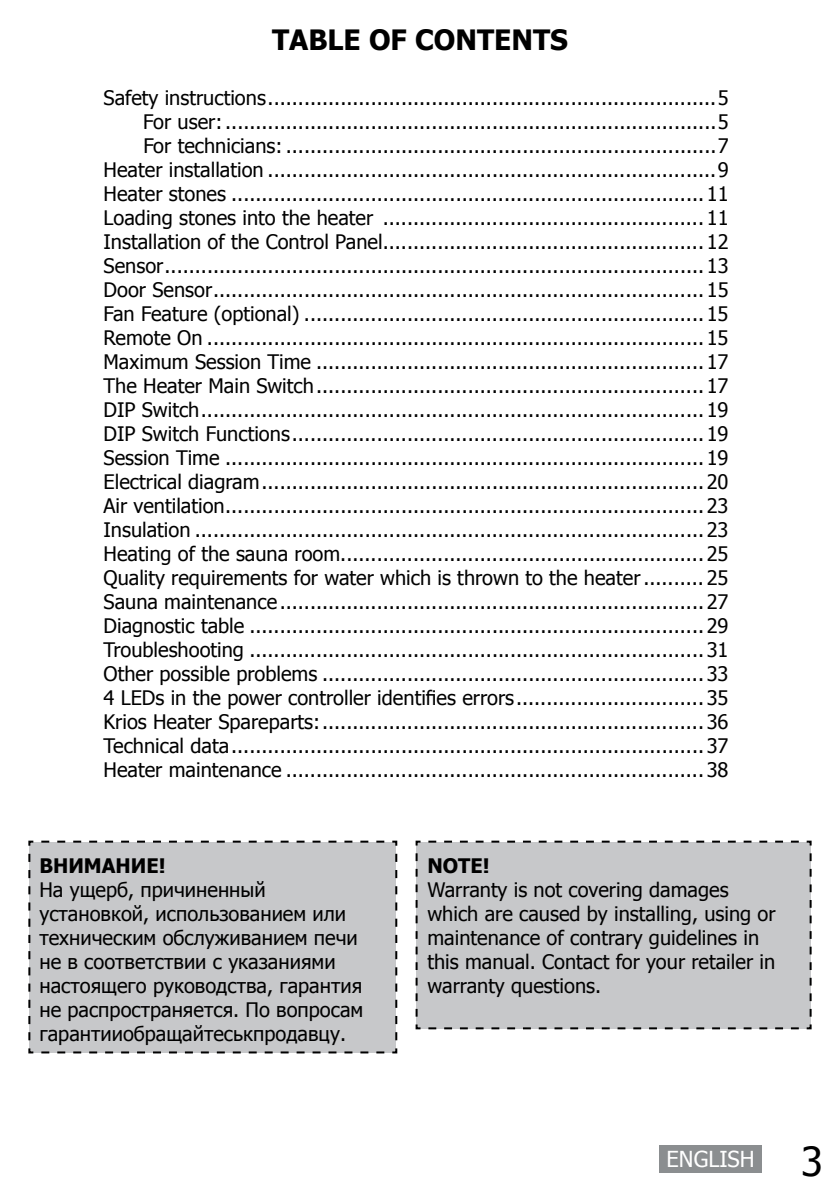
<style>
.page{position:relative;width:840px;height:1191px;background:#fff}
.page>*{position:absolute;margin:0;border:0;box-sizing:border-box;transform-origin:0 0}
.t1{font:700 28px "Tahoma";color:#000}
.t2{font:22px "Tahoma";color:#fff}
.t3{font:20px/24px "Tahoma";color:#000}
.t4{font:700 20px "Tahoma";color:#000}
.s1{font-size:40px;color:#000}
</style>
<div class="page">
<div style="left:659px;top:1145px;width:102px;height:27px;background:#8b8e90"></div>
<div style="left:415px;top:840px;width:397px;height:190px;background:#c7c8ca"></div>
<div style="left:28px;top:840px;width:370px;height:214px;background:#c7c8ca"></div>
<h1 class="t1" style="left:272px;top:20px;width:297px">TABLE OF CONTENTS</h1>
<p class="t3" style="left:103px;top:85px;width:626px;text-align:right">Safety instructions..........................................................................5<br>For user:.................................................................................5<br>For technicians: .......................................................................7<br>Heater installation ..........................................................................9<br>Heater stones ..............................................................................11<br>Loading stones into the heater .....................................................11<br>Installation of the Control Panel.....................................................12<br>Sensor.........................................................................................13<br>Door Sensor.................................................................................15<br>Fan Feature (optional) ..................................................................15<br>Remote On ..................................................................................15<br>Maximum Session Time ................................................................17<br>The Heater Main Switch................................................................17<br>DIP Switch...................................................................................19<br>DIP Switch Functions....................................................................19<br>Session Time ...............................................................................19<br>Electrical diagram.........................................................................20<br>Air ventilation...............................................................................23<br>Insulation ....................................................................................23<br>Heating of the sauna room............................................................25<br>Quality requirements for water which is thrown to the heater..........25<br>Sauna maintenance......................................................................27<br>Diagnostic table ...........................................................................29<br>Troubleshooting ...........................................................................31<br>Other possible problems ...............................................................33<br>4 LEDs in the power controller identifies errors...............................35<br>Krios Heater Spareparts:...............................................................36<br>Technical data..............................................................................37<br>Heater maintenance .....................................................................38</p>
<p class="t4" style="left:39px;top:851px;width:127px">ВНИМАНИЕ!</p>
<p class="t3" style="left:39px;top:876px;width:325px">На ущерб, причиненный установкой, использованием или техническим обслуживанием печи не в соответствии с указаниями настоящего руководства, гарантия не распространяется. По вопросам гарантииобращайтеськпродавцу.</p>
<p class="t4" style="left:427px;top:851px;width:64px">NOTE!</p>
<p class="t3" style="left:427px;top:876px;width:349px">Warranty is not covering damages which are caused by installing, using or maintenance of contrary guidelines in this manual. Contact for your retailer in warranty questions.</p>
<p class="t2" style="left:666px;top:1144px;width:158px">ENGLISH <span class="s1">3</span></p>
</div>
